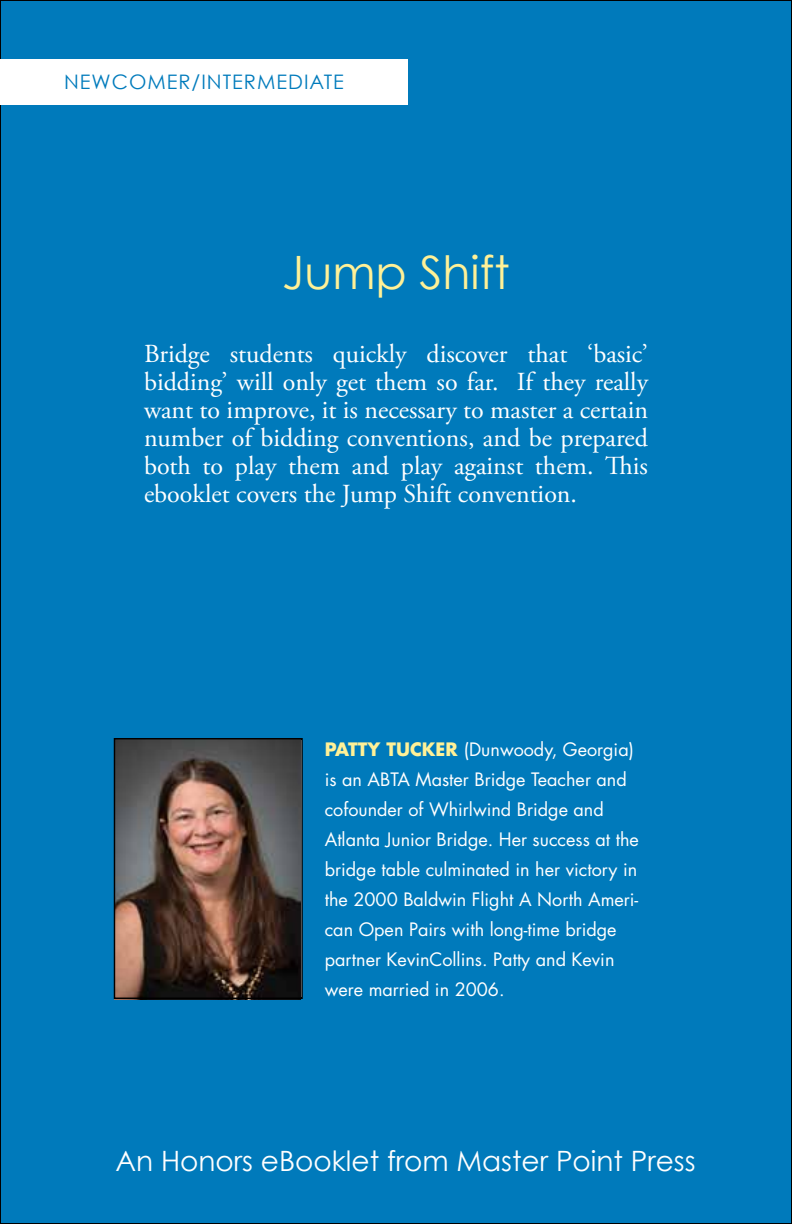
<style>
.page{position:relative;width:792px;height:1224px;background:#007abb}
.page>*{position:absolute;margin:0;border:0;box-sizing:border-box;transform-origin:0 0}
.t1{font:46px "Century Gothic";color:#fff197}
.t2{font:28px "Century Gothic";color:#fff}
.t3{font:26px/28px "Adobe Garamond Pro";color:#fff;text-align:justify}
.t4{font:20px "Century Gothic";letter-spacing:.05em;color:#007bbc}
.t5{font:18px/30px "Futura";color:#fff}
.s1{font-weight:700;color:#fff197}
</style>
<div class="page">
<div style="left:0;top:59px;width:408px;height:46px;background:#fff"></div>
<img style="left:114px;top:740px;width:187px;height:260px">
<div style="left:114px;top:738px;width:189px;height:261px;border:1px solid #000"></div>
<p class="t4" style="left:64px;top:70px;width:281px">NEWCOMER/iNtERMEDiAtE</p>
<h1 class="t1" style="left:282px;top:245px;width:229px">Jump Shift</h1>
<p class="t3" style="left:144px;top:341px;width:506px">Bridge students quickly discover that ‘basic’ bidding’ will only get them so far. If they really want to improve, it is necessary to master a certain number of bidding conventions, and be prepared both to play them and play against them. This ebooklet covers the Jump Shift convention.</p>
<p class="t5" style="left:325px;top:734px;width:316px"><span class="s1">PATTY TUCKER</span> (Dunwoody, Georgia) is an ABTA Master Bridge Teacher and cofounder of Whirlwind Bridge and Atlanta Junior Bridge. Her success at the bridge table culminated in her victory in the 2000 Baldwin Flight A North Ameri&shy;can Open Pairs with long-time bridge partner KevinCollins. Patty and Kevin were married in 2006.</p>
<h2 class="t2" style="left:115px;top:1144px;width:582px">An Honors eBooklet from Master Point Press</h2>
</div>
